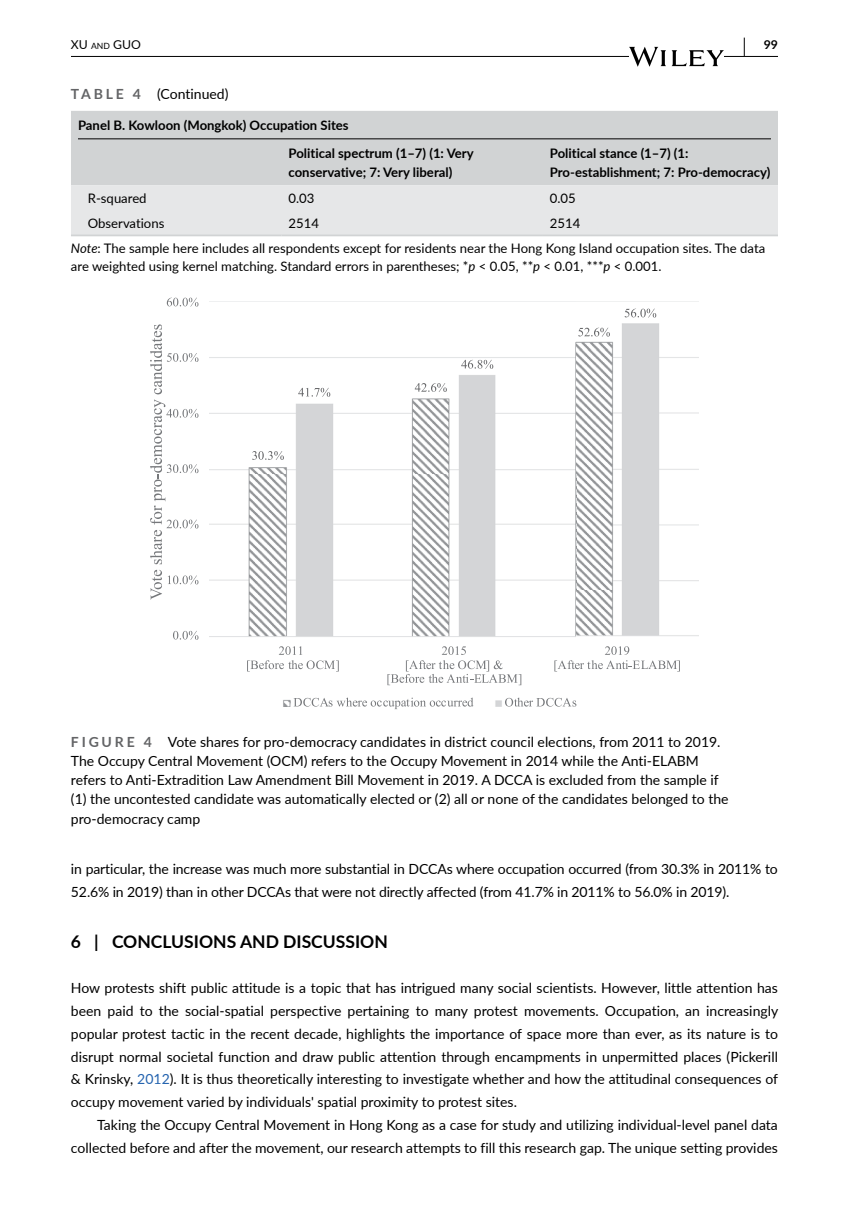
<style>
.page{position:relative;width:849px;height:1221px;background:#fff}
.page>*{position:absolute;margin:0;border:0;box-sizing:border-box;transform-origin:0 0}
.t1{font:700 17.5px "Lato";color:#000}
.t2{font:14px/22.8px "Lato";color:#000}
.t3{font:13.12px/25.4px "Lato";color:#000}
.t4{font:700 13.12px/28px "Lato";color:#000}
.t5{font:12.25px "Lato";color:#000}
.t6{font:700 12.25px "Lato";color:#000}
.s1{font-size:8.58px}
.s2{font-weight:700;color:#636466}
.s3{font-style:italic}
.s4{color:#2564af}
</style>
<div class="page">
<hr style="left:71px;top:56px;width:706px;height:1px;background:#000">
<svg style="left:628px;top:47px;width:95px;height:20px"></svg>
<svg style="left:743px;top:38px;width:1px;height:18px"></svg>
<div style="left:71px;top:111px;width:706px;height:74px;background:#d1d3d4"></div>
<div style="left:71px;top:185px;width:706px;height:49px;background:#e6e7e8"></div>
<hr style="left:71px;top:234px;width:210px;height:2px;background:#d1d3d4">
<hr style="left:281px;top:234px;width:261px;height:2px;background:#d1d3d4">
<hr style="left:542px;top:234px;width:235px;height:2px;background:#d1d3d4">
<hr style="left:78px;top:138px;width:692px;height:1px;background:#000">
<img style="left:209px;top:301px;width:489px;height:405px">
<svg style="left:252px;top:451px;width:32px;height:9px"></svg>
<svg style="left:414px;top:383px;width:32px;height:9px"></svg>
<svg style="left:578px;top:328px;width:31px;height:8px"></svg>
<svg style="left:298px;top:388px;width:32px;height:9px"></svg>
<svg style="left:461px;top:360px;width:32px;height:9px"></svg>
<svg style="left:624px;top:308px;width:32px;height:9px"></svg>
<svg style="left:173px;top:631px;width:25px;height:8px"></svg>
<svg style="left:167px;top:297px;width:31px;height:9px"></svg>
<svg style="left:247px;top:646px;width:91px;height:25px"></svg>
<svg style="left:387px;top:646px;width:134px;height:39px"></svg>
<svg style="left:554px;top:646px;width:125px;height:25px"></svg>
<svg style="left:150px;top:324px;width:48px;height:275px"></svg>
<svg style="left:293px;top:697px;width:180px;height:12px"></svg>
<svg style="left:505px;top:697px;width:71px;height:9px"></svg>
<p class="t5" style="left:71px;top:36px;width:71px">XU <span class="s1">and</span> GUO</p>
<p class="t6" style="left:763px;top:36px;width:16px">99</p>
<p class="t2" style="left:71px;top:82px;width:159px"><span class="s2">TA B L E 4</span> (Continued)</p>
<p class="t4" style="left:288px;top:111px;width:186px;text-indent:-210px">Panel B. Kowloon (Mongkok) Occupation Sites<br>Political spectrum (1–7) (1: Very</p>
<p class="t4" style="left:288px;top:157px;width:165px">conservative; 7: Very liberal)</p>
<p class="t4" style="left:549px;top:144px;width:222px;line-height:18.4px">Political stance (1–7) (1:<br>Pro-establishment; 7: Pro-democracy)</p>
<p class="t3" style="left:88px;top:185px;width:60px">R-squared</p>
<p class="t3" style="left:288px;top:185px;width:27px">0.03</p>
<p class="t3" style="left:549px;top:185px;width:27px">0.05</p>
<p class="t3" style="left:88px;top:209px;width:78px">Observations</p>
<p class="t3" style="left:288px;top:209px;width:32px">2514</p>
<p class="t3" style="left:71px;top:209px;width:695px;text-indent:479px">2514<br><span class="s3">Note</span>: The sample here includes all respondents except for residents near the Hong Kong Island occupation sites. The data</p>
<p class="t3" style="left:71px;top:253px;width:592px">are weighted using kernel matching. Standard errors in parentheses; *<span class="s3">p</span> &lt; 0.05, **<span class="s3">p</span> &lt; 0.01, ***<span class="s3">p</span> &lt; 0.001.</p>
<p class="t2" style="left:71px;top:731px;width:659px;line-height:19.2px"><span class="s2">F I G U R E 4</span> Vote shares for pro-democracy candidates in district council elections, from 2011 to 2019.<br>The Occupy Central Movement (OCM) refers to the Occupy Movement in 2014 while the Anti-ELABM refers to Anti-Extradition Law Amendment Bill Movement in 2019. A DCCA is excluded from the sample if (1) the uncontested candidate was automatically elected or (2) all or none of the candidates belonged to the pro-democracy camp</p>
<p class="t2" style="left:71px;top:856px;width:708px">in particular, the increase was much more substantial in DCCAs where occupation occurred (from 30.3% in 2011% to<br>52.6% in 2019) than in other DCCAs that were not directly affected (from 41.7% in 2011% to 56.0% in 2019).</p>
<p class="t1" style="left:71px;top:928px;width:318px">6 | CONCLUSIONS AND DISCUSSION</p>
<p class="t2" style="left:71px;top:976px;width:708px;text-align:justify">How protests shift public attitude is a topic that has intrigued many social scientists. However, little attention has been paid to the social-spatial perspective pertaining to many protest movements. Occupation, an increasingly popular protest tactic in the recent decade, highlights the importance of space more than ever, as its nature is to disrupt normal societal function and draw public attention through encampments in unpermitted places (Pickerill &amp; Krinsky, <span class="s4">2012</span>). It is thus theoretically interesting to investigate whether and how the attitudinal consequences of occupy movement varied by individuals' spatial proximity to protest sites.</p>
<p class="t2" style="left:71px;top:1112px;width:708px;text-align:right">Taking the Occupy Central Movement in Hong Kong as a case for study and utilizing individual-level panel data collected before and after the movement, our research attempts to fill this research gap. The unique setting provides</p>
</div>
